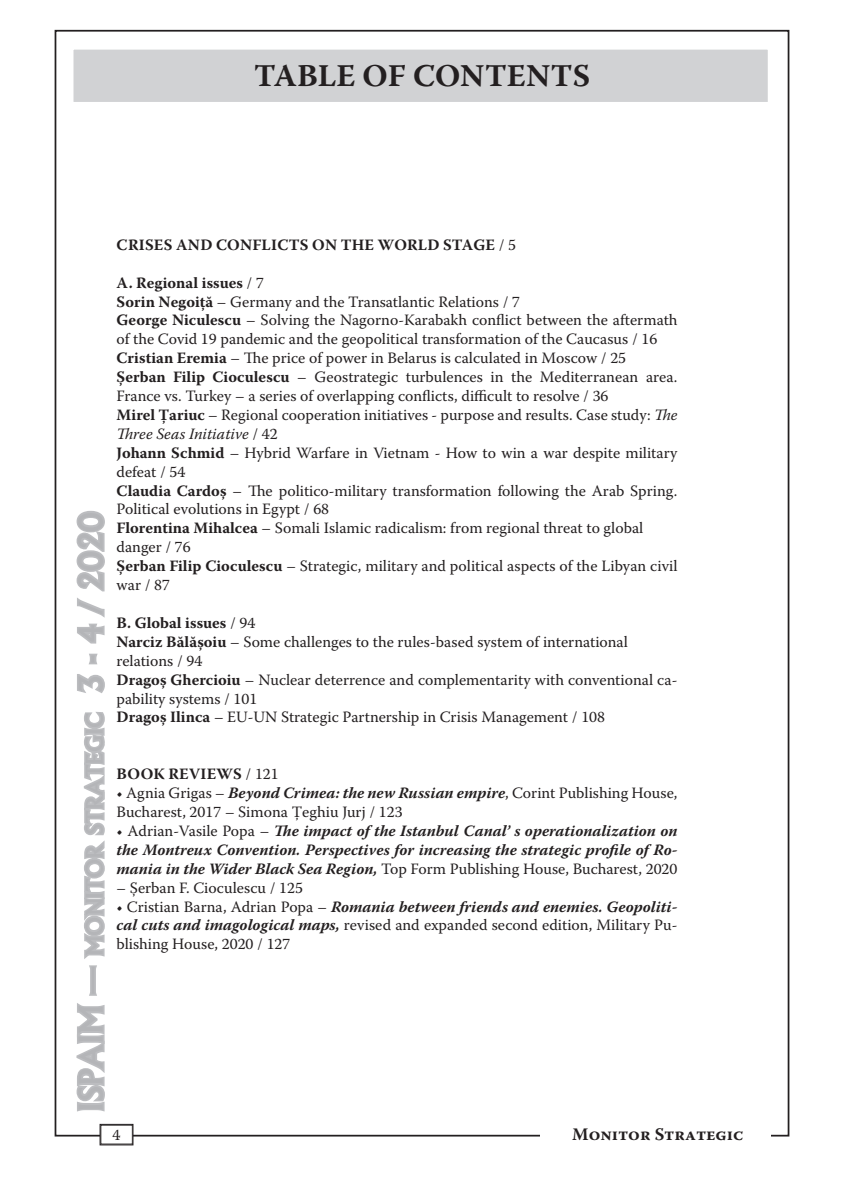
<style>
.page{position:relative;width:844px;height:1191px;background:#fff}
.page>*{position:absolute;margin:0;border:0;box-sizing:border-box;transform-origin:0 0}
.t1{font:700 31.5px "Warnock Pro";color:#231f20}
.t2{font:700 17.5px "Warnock Pro";color:#231f20}
.t3{font:15.75px/18.9px "Warnock Pro";color:#231f20}
.t4{font:italic 700 15.75px/18.9px "Warnock Pro";color:#231f20;text-align:justify}
.t5{font:700 15.75px "Warnock Pro";letter-spacing:.02em;color:#231f20}
.s1{font-weight:700}
.s2{font-style:italic}
.s3{font-weight:400}
.s4{font-weight:700;font-style:italic}
.s5{font-weight:400;font-style:normal}
</style>
<div class="page">
<div style="left:100px;top:1124px;width:33px;height:21px;border:1px solid #231f20"></div>
<div style="left:100px;top:1124px;width:33px;height:20px;border:1px solid #231f20"></div>
<div style="left:72px;top:48px;width:697px;height:56px;background:#d1d2d4;border:2px solid #fff"></div>
<svg style="left:76px;top:712px;width:29px;height:400px"></svg>
<svg style="left:77px;top:653px;width:28px;height:40px"></svg>
<svg style="left:76px;top:510px;width:29px;height:134px"></svg>
<h1 class="t1" style="left:254px;top:56px;width:337px">TABLE OF CONTENTS</h1>
<p class="t5" style="left:117px;top:235px;width:16px">Crises</p>
<p class="t5" style="left:176px;top:235px;width:13px">and</p>
<p class="t5" style="left:216px;top:235px;width:12px">conflicts</p>
<p class="t5" style="left:312px;top:235px;width:95px">on the world</p>
<p class="t5" style="left:443px;top:235px;width:12px">stage</p>
<p class="t3" style="left:498px;top:235px;width:19px">/ 5</p>
<p class="t3" style="left:116px;top:273px;width:562px"><span class="s1">A. Regional issues</span> / 7<br><span class="s1">Sorin Negoiță</span> – Germany and the Transatlantic Relations / 7<br><span class="s1">George Niculescu</span> – Solving the Nagorno-Karabakh conflict between the aftermath of the Covid 19 pandemic and the geopolitical transformation of the Caucasus / 16<br><span class="s1">Cristian Eremia</span> – The price of power in Belarus is calculated in Moscow / 25<br><span class="s1">Șerban Filip Cioculescu</span> – Geostrategic turbulences in the Mediterranean area.<br>France vs. Turkey – a series of overlapping conflicts, difficult to resolve / 36<br><span class="s1">Mirel Țariuc</span> – Regional cooperation initiatives - purpose and results. Case study: <span class="s2">The Three Seas Initiative</span> / 42<br><span class="s1">Johann Schmid</span> – Hybrid Warfare in Vietnam - How to win a war despite military defeat / 54<br><span class="s1">Claudia Cardoș</span> – The politico-military transformation following the Arab Spring.<br>Political evolutions in Egypt / 68<br><span class="s1">Florentina Mihalcea</span> – Somali Islamic radicalism: from regional threat to global danger / 76<br><span class="s1">Șerban Filip Cioculescu</span> – Strategic, military and political aspects of the Libyan civil war / 87</p>
<p class="t3" style="left:116px;top:613px;width:562px"><span class="s1">B. Global issues</span> / 94<br><span class="s1">Narciz Bălășoiu</span> – Some challenges to the rules-based system of international relations / 94<br><span class="s1">Dragoș Ghercioiu</span> – Nuclear deterrence and complementarity with conventional ca&shy;pability systems / 101<br><span class="s1">Dragoș Ilinca</span> – EU-UN Strategic Partnership in Crisis Management / 108</p>
<p class="t5" style="left:117px;top:764px;width:18px">Boo</p>
<p class="t5" style="left:153px;top:764px;width:127px">k reviews <span class="s3">/ 121</span></p>
<p class="t3" style="left:116px;top:783px;width:562px">• Agnia Grigas – <span class="s4">Beyond Crimea: the new Russian empire</span>, Corint Publishing House,<br>Bucharest, 2017 – Simona Țeghiu Jurj / 123</p>
<p class="t4" style="left:116px;top:821px;width:562px"><span class="s5">• Adrian-Vasile Popa –</span> The impact of the Istanbul Canal’ s operationalization on the Montreux Convention. Perspectives for increasing the strategic profile of Ro&shy;mania in the Wider Black Sea Region, <span class="s5">Top Form Publishing House, Bucharest, 2020</span></p>
<p class="t3" style="left:116px;top:877px;width:188px">– Șerban F. Cioculescu / 125</p>
<p class="t3" style="left:116px;top:896px;width:562px;text-align:justify">• Cristian Barna, Adrian Popa – <span class="s4">Romania between friends and enemies. Geopoliti&shy;cal cuts and imagological maps,</span> revised and expanded second edition, Military Pu&shy;blishing House, 2020 / 127</p>
<p class="t3" style="left:113px;top:1125px;width:9px">4</p>
<p class="t2" style="left:572px;top:1123px;width:173px">Monitor Strategic</p>
</div>
